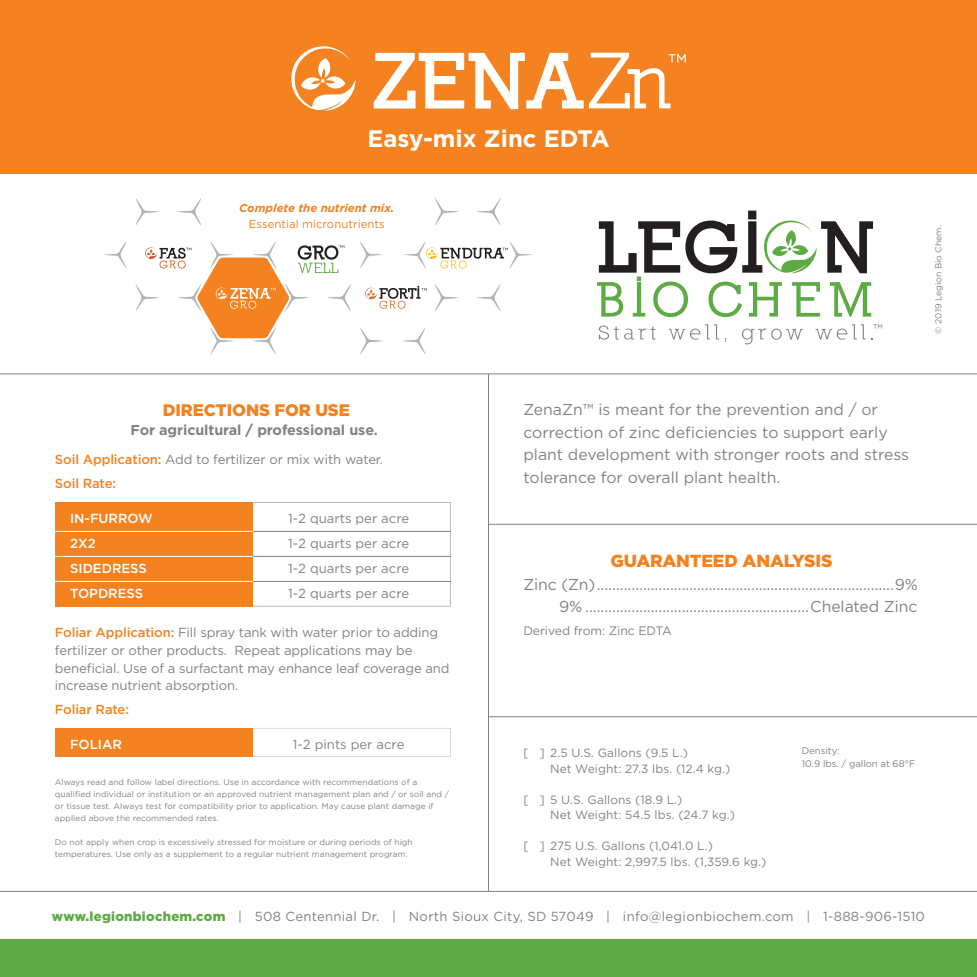
<style>
.page{position:relative;width:977px;height:977px;background:#fff}
.page>*{position:absolute;margin:0;border:0;box-sizing:border-box;transform-origin:0 0}
.t1{font:700 23.8px "Gotham";color:#fff}
.t2{font:900 17.5px "Gotham";letter-spacing:-.005em;color:#f58220}
.t3{font:900 16.62px "Gotham";letter-spacing:-.005em;color:#f58220}
.t4{font:15.75px/22.8px "Gotham";color:#808285}
.t5{font:700 14.35px "Gotham";letter-spacing:-.005em;color:#808285}
.t6{font:13.12px/17.8px "Gotham";letter-spacing:-.01em;color:#808285}
.t7{font:13.12px "Gotham";letter-spacing:.02em;color:#808285}
.t8{font:500 13.12px/25px "Gotham";color:#fff}
.t9{font:500 13.12px "Gotham";letter-spacing:-.01em;color:#f58220}
.t10{font:12.25px "Gotham";letter-spacing:-.005em;color:#808285}
.t11{font:11.9px/15.6px "Gotham";letter-spacing:.005em;color:#808285}
.t12{font:italic 700 11.38px "Gotham";color:#f58220}
.t13{font:11.38px "Gotham";color:#f58220}
.t14{font:9.62px/13.1px "Gotham";letter-spacing:-.005em;color:#808285}
.t15{font:8.75px "Gotham";letter-spacing:-.005em;color:#808285}
.t16{font:8.22px/11.9px "Gotham";letter-spacing:.005em;color:#808285}
.s1{font-weight:500;color:#f58220}
.s2{font-weight:900;color:#5eab45}
</style>
<div class="page">
<svg style="left:253px;top:502px;width:198px;height:104px"></svg>
<div style="left:55px;top:502px;width:198px;height:104px;background:#f58220"></div>
<hr style="left:253px;top:531px;width:198px;height:1px;background:#808285">
<hr style="left:253px;top:581px;width:198px;height:1px;background:#808285">
<hr style="left:253px;top:556px;width:198px;height:1px;background:#808285">
<hr style="left:55px;top:581px;width:198px;height:1px;background:#fff">
<hr style="left:55px;top:531px;width:198px;height:1px;background:#fff">
<hr style="left:55px;top:556px;width:198px;height:1px;background:#fff">
<svg style="left:253px;top:728px;width:198px;height:28px"></svg>
<div style="left:55px;top:728px;width:198px;height:28px;background:#f58220"></div>
<svg style="left:477px;top:198px;width:24px;height:27px"></svg>
<svg style="left:178px;top:198px;width:23px;height:27px"></svg>
<svg style="left:435px;top:198px;width:23px;height:27px"></svg>
<svg style="left:135px;top:199px;width:24px;height:26px"></svg>
<svg style="left:104px;top:242px;width:23px;height:26px"></svg>
<svg style="left:599px;top:325px;width:56px;height:14px"></svg>
<svg style="left:669px;top:324px;width:57px;height:18px"></svg>
<svg style="left:742px;top:328px;width:60px;height:16px"></svg>
<svg style="left:815px;top:324px;width:50px;height:16px"></svg>
<svg style="left:597px;top:210px;width:276px;height:107px"></svg>
<svg style="left:873px;top:324px;width:9px;height:4px"></svg>
<svg style="left:135px;top:241px;width:398px;height:113px"></svg>
<div style="left:0;top:0;width:976px;height:173px;background:#f58220"></div>
<hr style="left:488px;top:524px;width:488px;height:1px;background:#808285">
<div style="left:0;top:939px;width:976px;height:37px;background:#5eab45"></div>
<hr style="left:488px;top:374px;width:1px;height:517px;background:#808285">
<hr style="left:0;top:891px;width:976px;height:1px;background:#808285">
<hr style="left:0;top:373px;width:976px;height:1px;background:#808285">
<svg style="left:374px;top:53px;width:209px;height:56px"></svg>
<svg style="left:589px;top:53px;width:96px;height:55px"></svg>
<svg style="left:291px;top:46px;width:65px;height:65px"></svg>
<hr style="left:488px;top:716px;width:488px;height:1px;background:#808285">
<h1 class="t1" style="left:367px;top:123px;width:244px">Easy-mix Zinc EDTA</h1>
<h3 class="t12" style="left:239px;top:200px;width:157px">Complete the nutrient mix.</h3>
<h3 class="t13" style="left:249px;top:216px;width:137px">Essential micronutrients</h3>
<p class="t15" style="left:932px;top:333px;width:110px;rotate:-90deg">© 2019 Legion Bio Chem.</p>
<h3 class="t3" style="left:163px;top:398px;width:188px">DIRECTIONS FOR USE</h3>
<h3 class="t5" style="left:131px;top:420px;width:249px">For agricultural / professional use.</h3>
<h3 class="t6" style="left:55px;top:447px;width:330px;line-height:23.8px"><span class="s1">Soil Application:</span> Add to fertilizer or mix with water.<br><span class="s1">Soil Rate:</span></h3>
<h3 class="t8" style="left:70px;top:506px;width:84px">IN-FURROW<br>2X2<br>SIDEDRESS<br>TOPDRESS</h3>
<h3 class="t6" style="left:288px;top:506px;width:122px;line-height:25px;text-align:justify">1-2 quarts per acre 1-2 quarts per acre 1-2 quarts per acre 1-2 quarts per acre</h3>
<h3 class="t8" style="left:70px;top:506px;width:27px">2X2</h3>
<h3 class="t8" style="left:70px;top:556px;width:75px">TOPDRESS</h3>
<h3 class="t6" style="left:55px;top:623px;width:396px"><span class="s1">Foliar Application:</span> Fill spray tank with water prior to adding fertilizer or other products. Repeat applications may be beneficial. Use of a surfactant may enhance leaf coverage and increase nutrient absorption.</h3>
<h3 class="t9" style="left:55px;top:701px;width:76px">Foliar Rate:</h3>
<h3 class="t8" style="left:70px;top:731px;width:53px">FOLIAR</h3>
<h3 class="t6" style="left:293px;top:735px;width:113px">1-2 pints per acre</h3>
<p class="t16" style="left:55px;top:775px;width:395px">Always read and follow label directions. Use in accordance with recommendations of a qualified individual or institution or an approved nutrient management plan and / or soil and / or tissue test. Always test for compatibility prior to application. May cause plant damage if applied above the recommended rates.</p>
<p class="t16" style="left:55px;top:835px;width:359px">Do not apply when crop is excessively stressed for moisture or during periods of high temperatures. Use only as a supplement to a regular nutrient management program.</p>
<h3 class="t4" style="left:523px;top:397px;width:387px">ZenaZn™ is meant for the prevention and / or correction of zinc deficiencies to support early plant development with stronger roots and stress tolerance for overall plant health.</h3>
<h2 class="t2" style="left:610px;top:548px;width:224px">GUARANTEED ANALYSIS</h2>
<h3 class="t4" style="left:523px;top:572px;width:396px;text-align:right">Zinc (Zn).............................................................................9%<br>9% ..........................................................Chelated Zinc</h3>
<h3 class="t10" style="left:523px;top:623px;width:150px">Derived from: Zinc EDTA</h3>
<h3 class="t11" style="left:550px;top:745px;width:181px;text-indent:-27px">[ ] 2.5 U.S. Gallons (9.5 L.)<br>Net Weight: 27.3 lbs. (12.4 kg.)</h3>
<h3 class="t11" style="left:550px;top:791px;width:186px;text-indent:-27px">[ ] 5 U.S. Gallons (18.9 L.)<br>Net Weight: 54.5 lbs. (24.7 kg.)</h3>
<h3 class="t11" style="left:550px;top:838px;width:218px;text-indent:-27px">[ ] 275 U.S. Gallons (1,041.0 L.)<br>Net Weight: 2,997.5 lbs. (1,359.6 kg.)</h3>
<p class="t14" style="left:801px;top:744px;width:115px">Density:<br>10.9 lbs. / gallon at 68°F</p>
<h3 class="t7" style="left:52px;top:908px;width:874px"><span class="s2">www.legionbiochem.com</span> | 508 Centennial Dr. | North Sioux City, SD 57049 | info@legionbiochem.com | 1-888-906-1510</h3>
</div>
